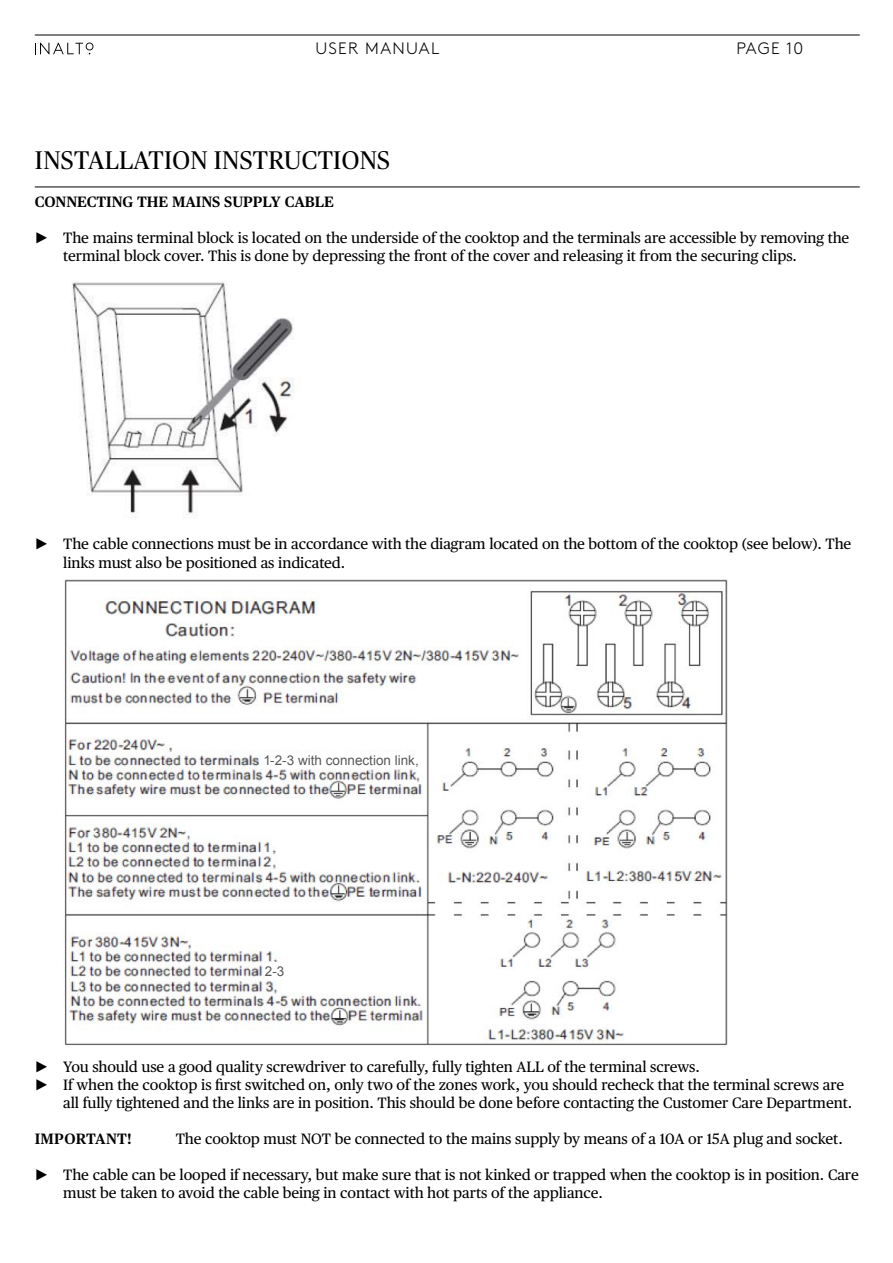
<style>
.page{position:relative;width:893px;height:1263px;background:#fff}
.page>*{position:absolute;margin:0;border:0;box-sizing:border-box;transform-origin:0 0}
.t1{font:25.5px "Publico";letter-spacing:.015em;color:#000}
.t2{font:300 16.5px "Brown";letter-spacing:.08em;color:#000}
.t3{font:15px/18px "Publico Text";letter-spacing:-.005em;color:#000}
.t4{font:600 15px "Publico Text";letter-spacing:-.005em;color:#000}
.t5{font:600 15px "Publico Text";letter-spacing:.015em;color:#000}
.t6{font:13.5px "Arial";color:#58595b}
</style>
<div class="page">
<hr style="left:35px;top:35px;width:825px;height:1px;background:#000">
<svg style="left:35px;top:43px;width:58px;height:11px"></svg>
<hr style="left:35px;top:187px;width:825px;height:1px;background:#000">
<img style="left:72px;top:281px;width:223px;height:237px">
<img style="left:64px;top:579px;width:664px;height:467px">
<div style="left:264px;top:752px;width:161px;height:16px;background:#fff"></div>
<div style="left:265px;top:962px;width:72px;height:17px;background:#fff"></div>
<p class="t2" style="left:315px;top:37px;width:125px">USER MANUAL</p>
<p class="t2" style="left:736px;top:37px;width:68px">PAGE 10</p>
<h1 class="t1" style="left:35px;top:146px;width:357px">INSTALLATION INSTRUCTIONS</h1>
<p class="t4" style="left:35px;top:193px;width:300px">CONNECTING THE MAINS SUPPLY CABLE</p>
<p class="t3" style="left:63px;top:229px;width:788px;text-indent:-28px">► The mains terminal block is located on the underside of the cooktop and the terminals are accessible by removing the terminal block cover. This is done by depressing the front of the cover and releasing it from the securing clips.</p>
<p class="t3" style="left:63px;top:535px;width:790px;text-indent:-28px">► The cable connections must be in accordance with the diagram located on the bottom of the cooktop (see below). The links must also be positioned as indicated.</p>
<p class="t6" style="left:264px;top:751px;width:157px">1-2-3 with connection link,</p>
<p class="t6" style="left:265px;top:962px;width:21px">2-3</p>
<p class="t3" style="left:35px;top:1057px;width:667px">► You should use a good quality screwdriver to carefully, fully tighten ALL of the terminal screws.</p>
<p class="t3" style="left:35px;top:1075px;width:811px">► If when the cooktop is first switched on, only two of the zones work, you should recheck that the terminal screws are</p>
<p class="t3" style="left:63px;top:1093px;width:790px">all fully tightened and the links are in position. This should be done before contacting the Customer Care Department.</p>
<p class="t5" style="left:35px;top:1129px;width:98px">IMPORTANT!</p>
<p class="t3" style="left:176px;top:1129px;width:669px">The cooktop must NOT be connected to the mains supply by means of a 10A or 15A plug and socket.</p>
<p class="t3" style="left:63px;top:1165px;width:797px;text-indent:-28px">► The cable can be looped if necessary, but make sure that is not kinked or trapped when the cooktop is in position. Care must be taken to avoid the cable being in contact with hot parts of the appliance.</p>
</div>
